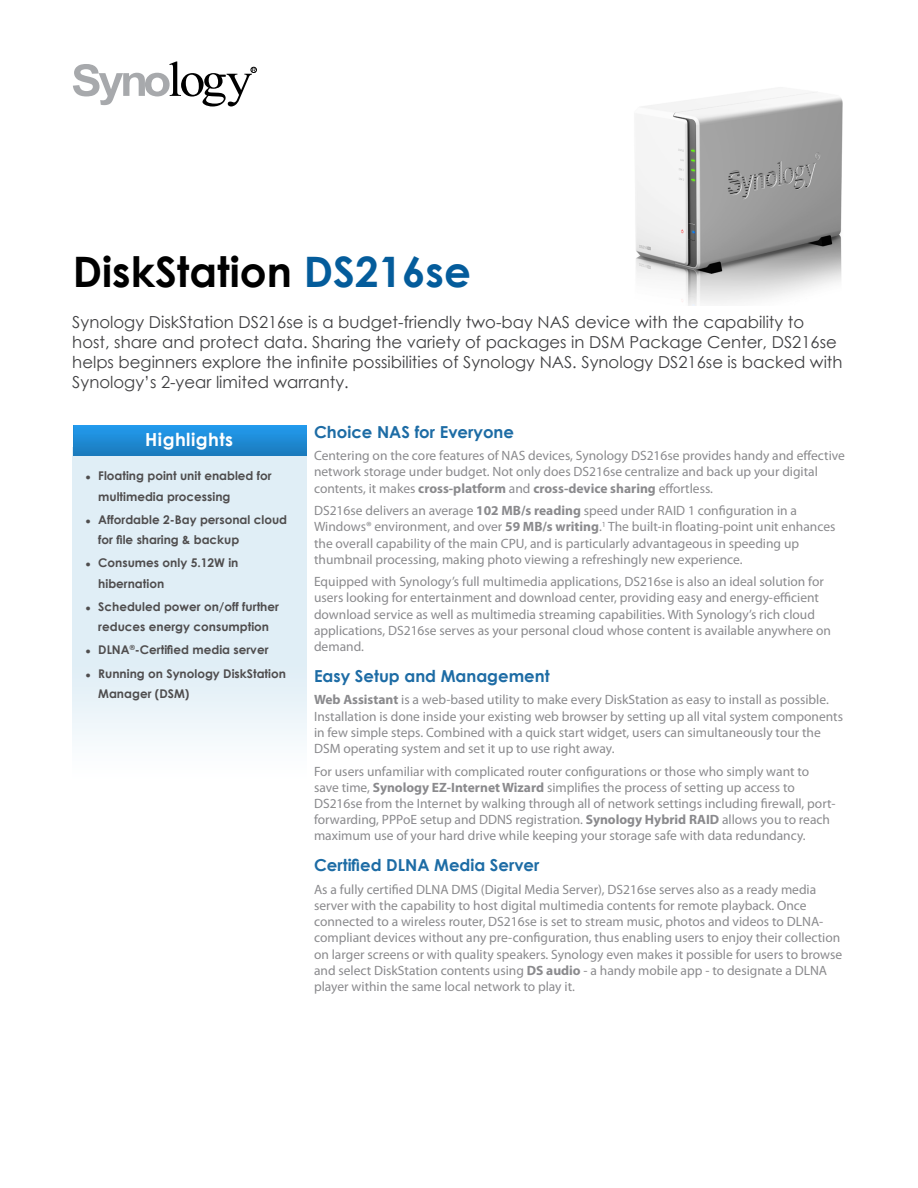
<style>
.page{position:relative;width:918px;height:1188px;background:#fff}
.page>*{position:absolute;margin:0;border:0;box-sizing:border-box;transform-origin:0 0}
.t1{font:700 42px "Century Gothic";color:#000}
.t2{font:700 18px "Century Gothic";letter-spacing:.025em;color:#fff}
.t3{font:16.5px/19.8px "Century Gothic";color:#404042}
.t4{font:700 16.5px "Century Gothic";color:#1d6ca5}
.t5{font:13.5px/16.2px "Myriad Pro";color:#8a8a8d}
.t6{font:700 12px/20.2px "Century Gothic";color:#4f4d4e}
.s1{color:#045c9b}
.s2{font-family:"Arial";font-size:9px}
.s3{font-weight:700}
</style>
<div class="page">
<img style="left:635px;top:89px;width:208px;height:217px">
<svg style="left:73px;top:425px;width:234px;height:31px"></svg>
<svg style="left:73px;top:62px;width:184px;height:45px"></svg>
<h1 class="t1" style="left:73px;top:239px;width:400px">DiskStation <span class="s1">DS216se</span></h1>
<p class="t3" style="left:72px;top:312px;width:772px">Synology DiskStation DS216se is a budget-friendly two-bay NAS device with the capability to host, share and protect data. Sharing the variety of packages in DSM Package Center, DS216se helps beginners explore the infinite possibilities of Synology NAS. Synology DS216se is backed with Synology’s 2-year limited warranty.</p>
<h2 class="t2" style="left:145px;top:426px;width:89px">Highlights</h2>
<p class="t6" style="left:98px;top:465px;width:175px;text-indent:-13px"><span class="s2">●</span> Floating point unit enabled for multimedia processing</p>
<p class="t6" style="left:98px;top:509px;width:190px;text-indent:-13px"><span class="s2">●</span> Affordable 2-Bay personal cloud for file sharing &amp; backup</p>
<p class="t6" style="left:98px;top:552px;width:142px;text-indent:-13px"><span class="s2">●</span> Consumes only 5.12W in hibernation</p>
<p class="t6" style="left:86px;top:596px;width:195px;text-align:center"><span class="s2">●</span> Scheduled power on/off further reduces energy consumption</p>
<p class="t6" style="left:86px;top:639px;width:185px"><span class="s2">●</span> DLNA<sup>®</sup>-Certified media server</p>
<p class="t6" style="left:98px;top:663px;width:189px;text-indent:-13px"><span class="s2">●</span> Running on Synology DiskStation<br>Manager (DSM)</p>
<p class="t4" style="left:314px;top:419px;width:201px">Choice NAS for Everyone</p>
<p class="t5" style="left:314px;top:447px;width:532px">Centering on the core features of NAS devices, Synology DS216se provides handy and effective network storage under budget. Not only does DS216se centralize and back up your digital contents, it makes <span class="s3">cross-platform</span> and <span class="s3">cross-device sharing</span> effortless.</p>
<p class="t5" style="left:314px;top:502px;width:523px">DS216se delivers an average <span class="s3">102 MB/s reading</span> speed under RAID 1 configuration in a Windows® environment, and over <span class="s3">59 MB/s writing</span>.<sup>1</sup> The built-in floating-point unit enhances the overall capability of the main CPU, and is particularly advantageous in speeding up thumbnail processing, making photo viewing a refreshingly new experience.</p>
<p class="t5" style="left:314px;top:573px;width:518px">Equipped with Synology’s full multimedia applications, DS216se is also an ideal solution for users looking for entertainment and download center, providing easy and energy-efficient download service as well as multimedia streaming capabilities. With Synology’s rich cloud applications, DS216se serves as your personal cloud whose content is available anywhere on demand.</p>
<p class="t4" style="left:314px;top:663px;width:237px">Easy Setup and Management</p>
<p class="t5" style="left:314px;top:692px;width:531px"><span class="s3">Web Assistant</span> is a web-based utility to make every DiskStation as easy to install as possible.<br>Installation is done inside your existing web browser by setting up all vital system components in few simple steps. Combined with a quick start widget, users can simultaneously tour the DSM operating system and set it up to use right away.</p>
<p class="t5" style="left:314px;top:763px;width:523px">For users unfamiliar with complicated router configurations or those who simply want to save time, <span class="s3">Synology EZ-Internet Wizard</span> simplifies the process of setting up access to DS216se from the Internet by walking through all of network settings including firewall, port&shy;forwarding, PPPoE setup and DDNS registration. <span class="s3">Synology Hybrid RAID</span> allows you to reach maximum use of your hard drive while keeping your storage safe with data redundancy.</p>
<p class="t4" style="left:314px;top:853px;width:227px">Certified DLNA Media Server</p>
<p class="t5" style="left:314px;top:881px;width:530px">As a fully certified DLNA DMS (Digital Media Server), DS216se serves also as a ready media server with the capability to host digital multimedia contents for remote playback. Once connected to a wireless router, DS216se is set to stream music, photos and videos to DLNA&shy;compliant devices without any pre-configuration, thus enabling users to enjoy their collection on larger screens or with quality speakers. Synology even makes it possible for users to browse and select DiskStation contents using <span class="s3">DS audio</span> - a handy mobile app - to designate a DLNA player within the same local network to play it.</p>
</div>
